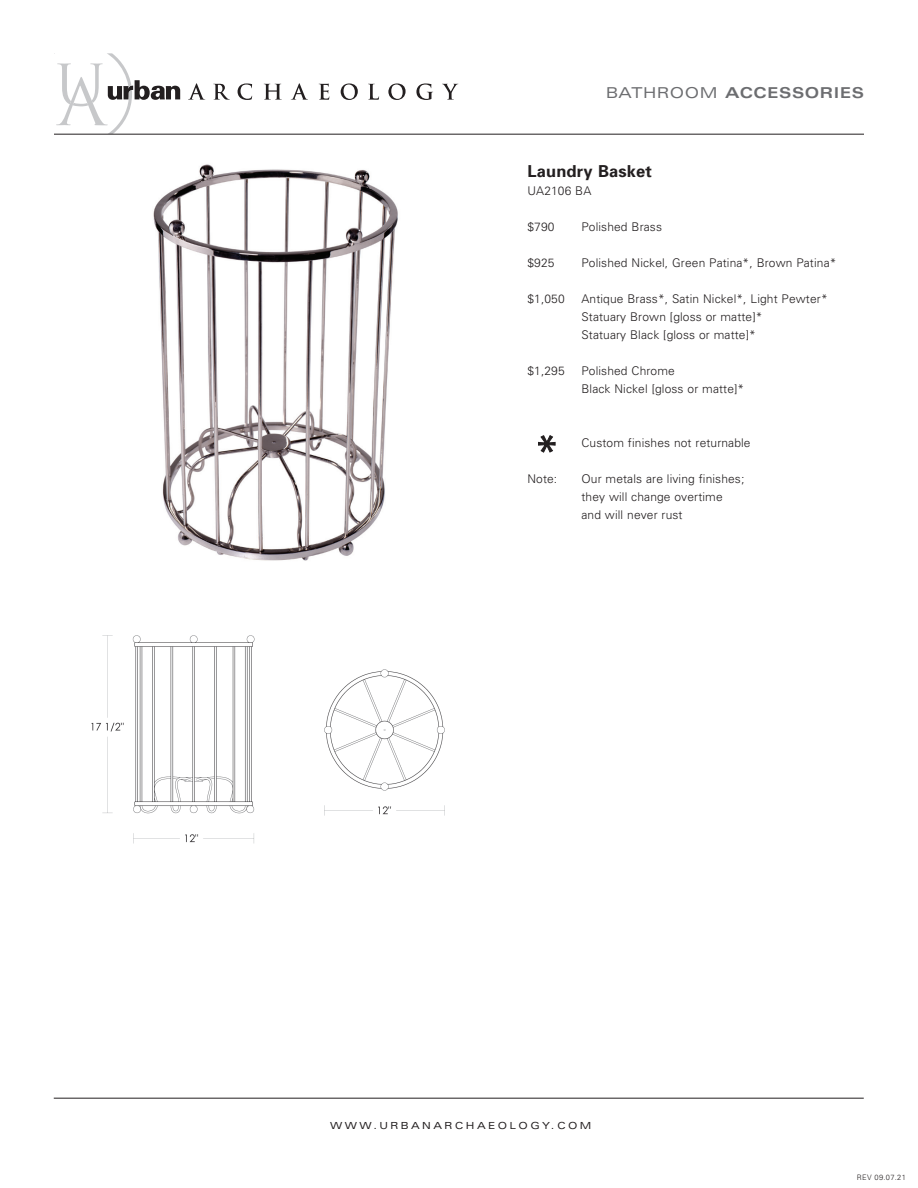
<style>
.page{position:relative;width:918px;height:1188px;background:#fff}
.page>*{position:absolute;margin:0;border:0;box-sizing:border-box;transform-origin:0 0}
.t1{font:700 16.5px "Univers";letter-spacing:.01em;color:#231f20}
.t2{font:700 expanded 15px "Univers";letter-spacing:.04em;color:#6c6d70}
.t3{font:300 12px/18px "Univers";letter-spacing:.01em;color:#231f20}
.t4{font:expanded 9.75px "Univers";letter-spacing:.25em;color:#231f20}
.t5{font:300 7.5px "Univers";letter-spacing:.04em;color:#231f20}
.s1{font-weight:400}
</style>
<div class="page">
<svg style="left:188px;top:83px;width:17px;height:17px"></svg>
<svg style="left:213px;top:84px;width:17px;height:16px"></svg>
<svg style="left:238px;top:83px;width:14px;height:17px"></svg>
<svg style="left:264px;top:84px;width:18px;height:16px"></svg>
<svg style="left:291px;top:83px;width:17px;height:17px"></svg>
<svg style="left:319px;top:84px;width:10px;height:16px"></svg>
<svg style="left:341px;top:83px;width:17px;height:17px"></svg>
<svg style="left:368px;top:84px;width:11px;height:16px"></svg>
<svg style="left:388px;top:83px;width:18px;height:17px"></svg>
<svg style="left:416px;top:83px;width:17px;height:17px"></svg>
<svg style="left:442px;top:84px;width:16px;height:16px"></svg>
<svg style="left:54px;top:53px;width:126px;height:81px"></svg>
<hr style="left:54px;top:134px;width:810px;height:1px;background:#231f20">
<hr style="left:54px;top:1098px;width:810px;height:1px;background:#231f20">
<svg style="left:538px;top:435px;width:17px;height:18px"></svg>
<img style="left:91px;top:635px;width:354px;height:209px">
<img style="left:153px;top:164px;width:245px;height:397px">
<p class="t2" style="left:606px;top:84px;width:259px"><span class="s1">BATHROOM</span> ACCESSORIES</p>
<h1 class="t1" style="left:527px;top:161px;width:126px">Laundry Basket</h1>
<p class="t3" style="left:527px;top:181px;width:65px">UA2106 BA</p>
<p class="t3" style="left:527px;top:217px;width:29px">$790</p>
<p class="t3" style="left:581px;top:217px;width:82px">Polished Brass</p>
<p class="t3" style="left:527px;top:253px;width:29px">$925</p>
<p class="t3" style="left:581px;top:253px;width:257px">Polished Nickel, Green Patina*, Brown Patina*</p>
<p class="t3" style="left:527px;top:289px;width:39px">$1,050</p>
<p class="t3" style="left:581px;top:289px;width:248px">Antique Brass*, Satin Nickel*, Light Pewter*<br>Statuary Brown [gloss or matte]*<br>Statuary Black [gloss or matte]*</p>
<p class="t3" style="left:527px;top:361px;width:39px">$1,295</p>
<p class="t3" style="left:581px;top:361px;width:164px">Polished Chrome<br>Black Nickel [gloss or matte]*</p>
<p class="t3" style="left:581px;top:433px;width:171px">Custom finishes not returnable</p>
<p class="t3" style="left:527px;top:469px;width:31px">Note:</p>
<p class="t3" style="left:581px;top:469px;width:164px">Our metals are living finishes; they will change overtime and will never rust</p>
<p class="t4" style="left:330px;top:1120px;width:263px">WWW.URBANARCHAEOLOGY.COM</p>
<p class="t5" style="left:857px;top:1172px;width:50px">REV 09.07.21</p>
</div>
